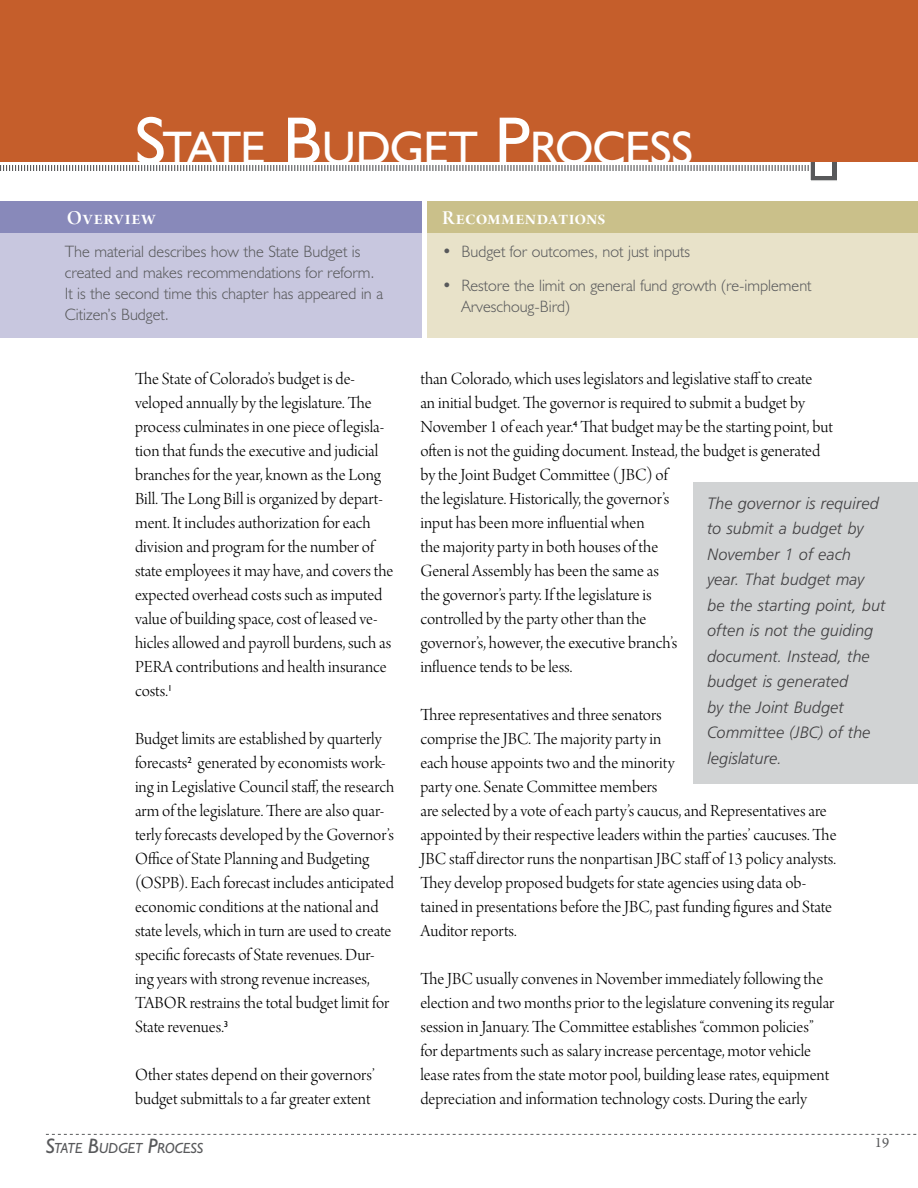
<style>
.page{position:relative;width:918px;height:1188px;background:#fff}
.page>*{position:absolute;margin:0;border:0;box-sizing:border-box;transform-origin:0 0}
.t1{font:47.25px "Humanist 521 BT";letter-spacing:-.015em;color:#fff}
.t2{font:21px "Arno Pro Smbd Display";letter-spacing:.02em;color:#fff}
.t3{font:18px/24px "Arno Pro Light Display";color:#000}
.t4{font:300 16.5px/21px "Humanist 521 BT";color:#58595b}
.t5{font:16.5px/25.5px "Humanist 777 BT Light Italic B";letter-spacing:-.005em;color:#414042}
.t6{font:15px "Arno Pro";color:#58595b}
.t7{font:italic 14.7px "Humanist 521 BT";letter-spacing:-.005em;color:#58595b}
.s1{font-size:67.5px}
.s2{font-size:21px}
</style>
<div class="page">
<svg style="left:0;top:165px;width:809px;height:6px"></svg>
<svg style="left:810px;top:162px;width:27px;height:19px"></svg>
<div style="left:816px;top:159px;width:16px;height:16px;background:#fff"></div>
<svg style="left:46px;top:1134px;width:871px;height:1px"></svg>
<div style="left:0;top:0;width:918px;height:162px;background:#c55e2b"></div>
<div style="left:694px;top:483px;width:224px;height:301px;background:#d1d3d4"></div>
<div style="left:427px;top:233px;width:491px;height:105px;background:#e8e2c9"></div>
<div style="left:0;top:233px;width:421px;height:105px;background:#c8c7df"></div>
<div style="left:427px;top:201px;width:491px;height:32px;background:#cac08a"></div>
<div style="left:0;top:201px;width:421px;height:32px;background:#8889ba"></div>
<h1 class="t1" style="left:135px;top:119px;width:537px"><span class="s1">S</span>TATE <span class="s1">B</span>UDGET <span class="s1">P</span>ROCESS</h1>
<p class="t2" style="left:67px;top:206px;width:90px">Overview</p>
<p class="t2" style="left:442px;top:206px;width:165px">Recommendations</p>
<p class="t4" style="left:65px;top:240px;width:320px">The material describes how the State Budget is created and makes recommendations for reform.<br>It is the second time this chapter has appeared in a Citizen’s Budget.</p>
<p class="t4" style="left:442px;top:241px;width:250px">• Budget for outcomes, not just inputs</p>
<p class="t4" style="left:462px;top:275px;width:352px;text-indent:-19px">• Restore the limit on general fund growth (re-implement<br>Arveschoug-Bird)</p>
<p class="t3" style="left:135px;top:368px;width:260px">The State of Colorado’s budget is de&shy;veloped annually by the legislature. The process culminates in one piece of legisla&shy;tion that funds the executive and judicial branches for the year, known as the Long Bill. The Long Bill is organized by depart&shy;ment. It includes authorization for each division and program for the number of state employees it may have, and covers the expected overhead costs such as imputed value of building space, cost of leased ve&shy;hicles allowed and payroll burdens, such as PERA contributions and health insurance costs.<sup>1</sup></p>
<p class="t3" style="left:135px;top:728px;width:261px">Budget limits are established by quarterly forecasts<sup>2</sup> generated by economists work&shy;ing in Legislative Council staff, the research arm of the legislature. There are also quar&shy;terly forecasts developed by the Governor’s Office of State Planning and Budgeting (OSPB). Each forecast includes anticipated economic conditions at the national and state levels, which in turn are used to create specific forecasts of State revenues. Dur&shy;ing years with strong revenue increases, TABOR restrains the total budget limit for State revenues.<sup>3</sup></p>
<p class="t3" style="left:135px;top:1064px;width:241px">Other states depend on their governors’ budget submittals to a far greater extent</p>
<p class="t7" style="left:46px;top:1139px;width:152px"><span class="s2">S</span>TATE <span class="s2">B</span>UDGET <span class="s2">P</span>ROCESS</p>
<p class="t3" style="left:420px;top:368px;width:414px">than Colorado, which uses legislators and legislative staff to create<br>an initial budget. The governor is required to submit a budget by November 1 of each year.<sup>4</sup> That budget may be the starting point, but often is not the guiding document. Instead, the budget is generated by the Joint Budget Committee (JBC) of<br>the legislature. Historically, the governor’s<br>input has been more influential when<br>the majority party in both houses of the<br>General Assembly has been the same as<br>the governor’s party. If the legislature is<br>controlled by the party other than the<br>governor’s, however, the executive branch’s<br>influence tends to be less.</p>
<p class="t3" style="left:420px;top:704px;width:418px">Three representatives and three senators<br>comprise the JBC. The majority party in<br>each house appoints two and the minority<br>party one. Senate Committee members<br>are selected by a vote of each party’s caucus, and Representatives are appointed by their respective leaders within the parties’ caucuses. The JBC staff director runs the nonpartisan JBC staff of 13 policy analysts.<br>They develop proposed budgets for state agencies using data ob&shy;tained in presentations before the JBC, past funding figures and State Auditor reports.</p>
<p class="t3" style="left:420px;top:968px;width:415px">The JBC usually convenes in November immediately following the election and two months prior to the legislature convening its regular session in January. The Committee establishes “common policies” for departments such as salary increase percentage, motor vehicle lease rates from the state motor pool, building lease rates, equipment depreciation and information technology costs. During the early</p>
<p class="t5" style="left:707px;top:490px;width:180px">The governor is required to submit a budget by<br>November 1 of each year. That budget may be the starting point, but often is not the guiding document. Instead, the budget is generated<br>by the Joint Budget<br>Committee (JBC) of the legislature.</p>
<p class="t6" style="left:875px;top:1134px;width:16px">19</p>
</div>
